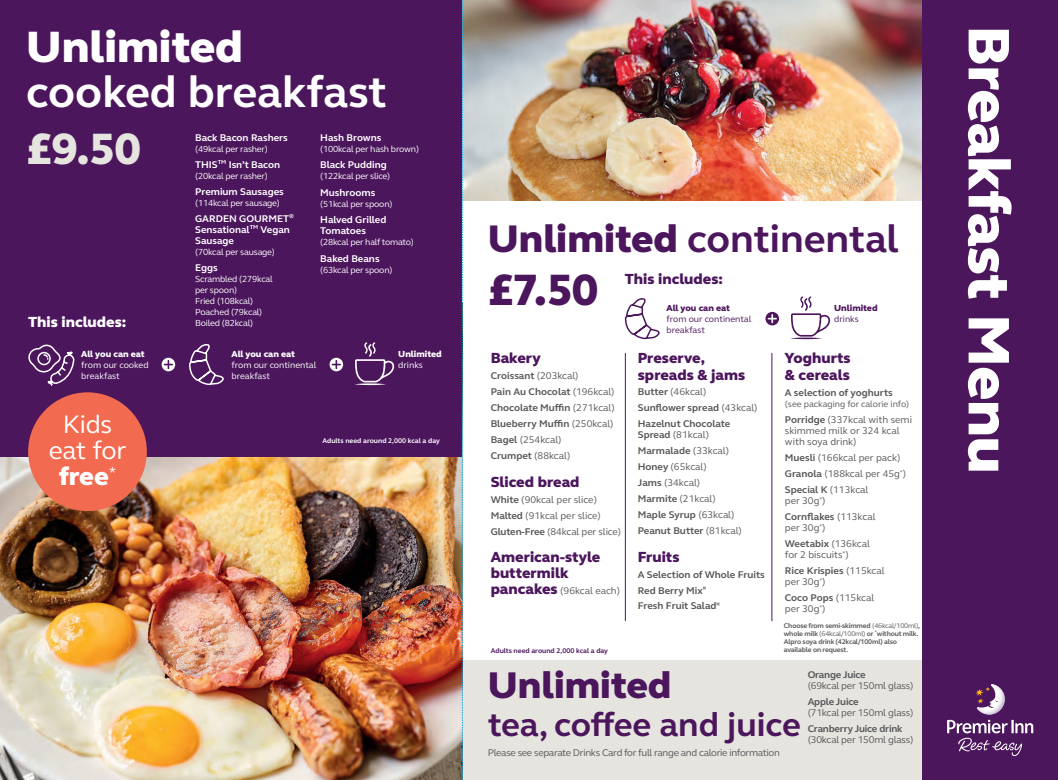
<style>
.page{position:relative;width:1058px;height:780px;background:#fff}
.page>*{position:absolute;margin:0;border:0;box-sizing:border-box;transform-origin:0 0}
.t1{font:800 60px "Premier Inn Sans";letter-spacing:-.005em;color:#fff}
.t2{font:700 45px "Premier Inn Sans";color:#fff}
.t3{font:800 45px "Premier Inn Sans";color:#fff}
.t4{font:800 45px "Premier Inn Sans";color:#e6e4df}
.t5{font:800 45px "Premier Inn Sans";color:#4c165d}
.t6{font:700 39.4px "Premier Inn Sans";color:#4c165d}
.t7{font:800 38.1px "Premier Inn Sans";color:#4c165d}
.t8{font:700 34px "Premier Inn Sans";color:#4c165d}
.t9{font:26px/26px "Premier Inn Sans";letter-spacing:-.01em;color:#fff;text-align:center}
.t10{font:800 15px/16px "Premier Inn Sans";color:#4c165d}
.t11{font:800 15px "Premier Inn Sans";color:#fff}
.t12{font:10px/16px "Premier Inn Sans";letter-spacing:-.01em;color:#57585a}
.t13{font:700 10px/16px "Premier Inn Sans";color:#57585a}
.t14{font:700 10px/11px "Premier Inn Sans";color:#fff}
.t15{font:10px "Premier Inn Sans";letter-spacing:-.03em;color:#57585a}
.t16{font:700 10px "Premier Inn Sans";letter-spacing:-.02em;color:#57585a}
.t17{font:9px/11px "Premier Inn Sans";letter-spacing:-.02em;color:#fff}
.t18{font:9px/11px "Premier Inn Sans";color:#fff}
.t19{font:800 9px "Premier Inn Sans";color:#fff}
.t20{font:9px/11px "Premier Inn Sans";color:#4c165d}
.t21{font:9px "Premier Inn Sans";color:#57585a}
.t22{font:800 9px "Premier Inn Sans";color:#4c165d}
.t23{font:700 7px/8px "Premier Inn Sans";letter-spacing:-.025em;color:#57585a}
.t24{font:700 7px "Premier Inn Sans";color:#fff}
.t25{font:700 7px "Premier Inn Sans";color:#4c165d}
.s1{font-weight:800}
.s2{font-weight:400}
.s3{font-weight:700}
.s4{font-weight:800;font-size:15px;color:#4c165d}
</style>
<div class="page">
<div style="left:462px;top:659px;width:461px;height:121px;background:#e6e4df"></div>
<div style="left:921px;top:0;width:136px;height:780px;background:#4c165d"></div>
<img style="left:0;top:456px;width:461px;height:324px">
<img style="left:463px;top:0;width:458px;height:201px">
<div style="left:0;top:0;width:462px;height:456px;background:#4c165d"></div>
<div style="left:28px;top:392px;width:119px;height:119px;background:#f26b50;border-radius:50%"></div>
<svg style="left:189px;top:344px;width:35px;height:42px"></svg>
<svg style="left:28px;top:344px;width:46px;height:64px"></svg>
<svg style="left:329px;top:358px;width:14px;height:13px"></svg>
<svg style="left:332px;top:360px;width:8px;height:8px"></svg>
<svg style="left:162px;top:358px;width:13px;height:13px"></svg>
<svg style="left:164px;top:360px;width:8px;height:8px"></svg>
<svg style="left:355px;top:342px;width:39px;height:43px"></svg>
<svg style="left:947px;top:684px;width:86px;height:72px"></svg>
<svg style="left:624px;top:298px;width:36px;height:42px"></svg>
<svg style="left:765px;top:312px;width:14px;height:13px"></svg>
<svg style="left:768px;top:315px;width:8px;height:7px"></svg>
<hr style="left:625px;top:353px;width:1px;height:268px;background:#4c165d">
<hr style="left:771px;top:353px;width:1px;height:268px;background:#4c165d">
<svg style="left:791px;top:296px;width:39px;height:43px"></svg>
<svg style="left:461px;top:0;width:2px;height:780px"></svg>
<h2 class="t3" style="left:26px;top:17px;width:218px">Unlimited</h2>
<h2 class="t2" style="left:26px;top:62px;width:362px">cooked breakfast</h2>
<h2 class="t4" style="left:26px;top:119px;width:116px">£9.50</h2>
<h3 class="t11" style="left:28px;top:311px;width:100px">This includes:</h3>
<p class="t19" style="left:81px;top:348px;width:65px">All you can eat</p>
<p class="t18" style="left:81px;top:359px;width:69px">from our cooked breakfast</p>
<h3 class="t9" style="left:49px;top:411px;width:79px">Kids eat for <span class="s1">free</span><sup>*</sup></h3>
<p class="t14" style="left:195px;top:132px;width:94px">Back Bacon Rashers</p>
<p class="t17" style="left:195px;top:143px;width:74px">(49kcal per rasher)</p>
<p class="t14" style="left:195px;top:159px;width:86px">THIS<sup>TM</sup> Isn’t Bacon</p>
<p class="t17" style="left:195px;top:170px;width:74px">(20kcal per rasher)</p>
<p class="t14" style="left:195px;top:186px;width:90px">Premium Sausages</p>
<p class="t17" style="left:195px;top:197px;width:86px">(114kcal per sausage)</p>
<p class="t14" style="left:195px;top:212px;width:100px">GARDEN GOURMET<sup>®<br></sup>Sensational<sup>TM</sup> Vegan<br>Sausage</p>
<p class="t17" style="left:195px;top:246px;width:81px">(70kcal per sausage)</p>
<p class="t14" style="left:195px;top:261px;width:24px">Eggs</p>
<p class="t17" style="left:195px;top:273px;width:79px">Scrambled (279kcal per spoon)<br>Fried (108kcal)<br>Poached (79kcal)<br>Boiled (82kcal)</p>
<p class="t14" style="left:320px;top:132px;width:63px">Hash Browns</p>
<p class="t17" style="left:320px;top:143px;width:100px">(100kcal per hash brown)</p>
<p class="t14" style="left:320px;top:159px;width:68px">Black Pudding</p>
<p class="t17" style="left:320px;top:170px;width:72px">(122kcal per slice)</p>
<p class="t14" style="left:320px;top:186px;width:57px">Mushrooms</p>
<p class="t17" style="left:320px;top:198px;width:74px">(51kcal per spoon)</p>
<p class="t14" style="left:320px;top:214px;width:68px">Halved Grilled<br>Tomatoes</p>
<p class="t17" style="left:320px;top:237px;width:95px">(28kcal per half tomato)</p>
<p class="t14" style="left:320px;top:253px;width:61px">Baked Beans</p>
<p class="t17" style="left:320px;top:264px;width:74px">(63kcal per spoon)</p>
<p class="t19" style="left:231px;top:348px;width:65px">All you can eat</p>
<p class="t18" style="left:231px;top:359px;width:86px">from our continental breakfast</p>
<p class="t19" style="left:398px;top:348px;width:45px">Unlimited</p>
<p class="t17" style="left:398px;top:359px;width:26px">drinks</p>
<p class="t24" style="left:322px;top:435px;width:119px">Adults need around 2,000 kcal a day</p>
<h3 class="t6" style="left:488px;top:212px;width:412px"><span class="s1">Unlimited</span> continental</h3>
<h2 class="t5" style="left:488px;top:259px;width:112px">£7.50</h2>
<h3 class="t10" style="left:625px;top:271px;width:100px">This includes:</h3>
<p class="t22" style="left:666px;top:302px;width:65px">All you can eat</p>
<p class="t20" style="left:666px;top:313px;width:86px">from our continental breakfast</p>
<h3 class="t10" style="left:490px;top:350px;width:52px">Bakery</h3>
<p class="t13" style="left:490px;top:368px;width:126px">Croissant <span class="s2">(203kcal)<br></span>Pain Au Chocolat <span class="s2">(196kcal)<br></span>Chocolate Muffin <span class="s2">(271kcal)<br></span>Blueberry Muffin <span class="s2">(250kcal)<br></span>Bagel <span class="s2">(254kcal)<br></span>Crumpet <span class="s2">(88kcal)</span></p>
<h3 class="t10" style="left:490px;top:473px;width:90px">Sliced bread</h3>
<p class="t12" style="left:490px;top:491px;width:132px"><span class="s3">White</span> (90kcal per slice)<br><span class="s3">Malted</span> (91kcal per slice)<br><span class="s3">Gluten-Free</span> (84kcal per slice)</p>
<h3 class="t10" style="left:490px;top:548px;width:111px">American-style buttermilk</h3>
<p class="t12" style="left:490px;top:582px;width:131px"><span class="s4">pancakes</span> (96kcal each)</p>
<p class="t25" style="left:490px;top:645px;width:119px">Adults need around 2,000 kcal a day</p>
<h3 class="t10" style="left:637px;top:350px;width:109px">Preserve, spreads &amp; jams</h3>
<p class="t13" style="left:637px;top:384px;width:121px">Butter <span class="s2">(46kcal)<br></span>Sunflower spread <span class="s2">(43kcal)<br></span>Hazelnut Chocolate</p>
<p class="t12" style="left:637px;top:427px;width:106px"><span class="s3">Spread</span> (81kcal)<br><span class="s3">Marmalade</span> (33kcal)<br><span class="s3">Honey</span> (65kcal)<br><span class="s3">Jams</span> (34kcal)<br><span class="s3">Marmite</span> (21kcal)<br><span class="s3">Maple Syrup</span> (63kcal)<br><span class="s3">Peanut Butter</span> (81kcal)</p>
<h3 class="t10" style="left:637px;top:548px;width:43px">Fruits</h3>
<p class="t13" style="left:637px;top:566px;width:128px">A Selection of Whole Fruits<br>Red Berry Mix<sup>¤<br></sup>Fresh Fruit Salad<sup>¤</sup></p>
<p class="t22" style="left:834px;top:302px;width:45px">Unlimited</p>
<p class="t20" style="left:834px;top:313px;width:26px">drinks</p>
<h3 class="t10" style="left:784px;top:350px;width:67px">Yoghurts &amp; cereals</h3>
<p class="t13" style="left:784px;top:384px;width:109px">A selection of yoghurts</p>
<p class="t21" style="left:784px;top:398px;width:126px">(see packaging for calorie info)</p>
<p class="t12" style="left:784px;top:414px;width:129px;line-height:11px"><span class="s3">Porridge</span> (337kcal with semi skimmed milk or 324 kcal with soya drink)</p>
<p class="t12" style="left:784px;top:449px;width:123px"><span class="s3">Muesli</span> (166kcal per pack)<br><span class="s3">Granola</span> (188kcal per 45g<sup>*</sup>)<br><span class="s3">Special K</span> (113kcal</p>
<p class="t12" style="left:784px;top:492px;width:92px">per 30g<sup>*</sup>)<br><span class="s3">Cornflakes</span> (113kcal</p>
<p class="t12" style="left:784px;top:519px;width:86px">per 30g<sup>*</sup>)<br><span class="s3">Weetabix</span> (136kcal</p>
<p class="t12" style="left:784px;top:546px;width:101px">for 2 biscuits<sup>*</sup>)<br><span class="s3">Rice Krispies</span> (115kcal</p>
<p class="t12" style="left:784px;top:573px;width:91px">per 30g<sup>*</sup>)<br><span class="s3">Coco Pops</span> (115kcal</p>
<p class="t12" style="left:784px;top:600px;width:42px">per 30g<sup>*</sup>)</p>
<p class="t23" style="left:783px;top:621px;width:138px">Choose from semi-skimmed <span class="s2">(46kcal/100ml)</span>, whole milk <span class="s2">(64kcal/100ml)</span> or <sup>*</sup>without milk.<br>Alpro soya drink (42kcal/100ml) also available on request.</p>
<h3 class="t7" style="left:488px;top:659px;width:185px">Unlimited</h3>
<h3 class="t8" style="left:488px;top:702px;width:314px">tea, coffee and juice</h3>
<p class="t15" style="left:488px;top:745px;width:293px">Please see separate Drinks Card for full range and calorie information</p>
<p class="t16" style="left:807px;top:668px;width:60px">Orange Juice</p>
<p class="t12" style="left:807px;top:677px;width:107px">(69kcal per 150ml glass)</p>
<p class="t16" style="left:807px;top:695px;width:52px">Apple Juice</p>
<p class="t12" style="left:807px;top:704px;width:107px">(71kcal per 150ml glass)</p>
<p class="t16" style="left:807px;top:722px;width:96px">Cranberry Juice drink</p>
<p class="t12" style="left:807px;top:731px;width:107px">(30kcal per 150ml glass)</p>
<h1 class="t1" style="left:1029px;top:26px;width:449px;rotate:90deg">Breakfast Menu</h1>
</div>
